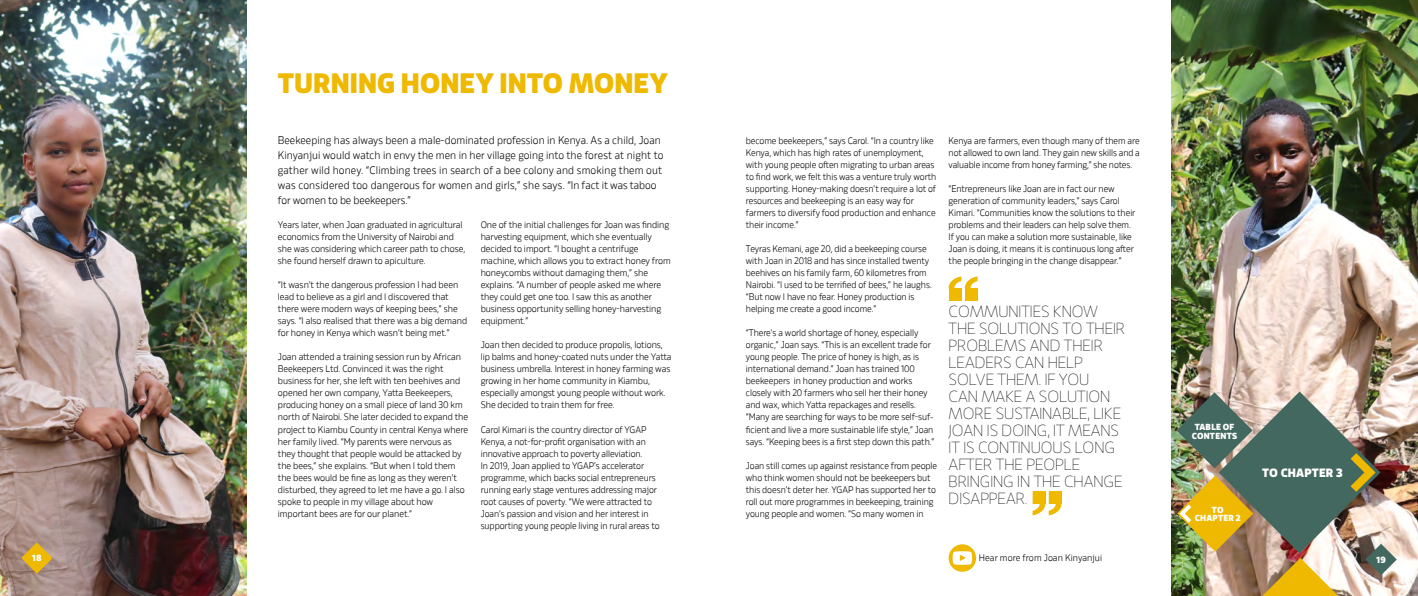
<style>
.page{position:relative;width:1418px;height:596px;background:#fff}
.page>*{position:absolute;margin:0;border:0;box-sizing:border-box;transform-origin:0 0}
.t1{font:700 28px "Gloriola";letter-spacing:-.005em;color:#eeb900}
.t2{font:100 16px/17px "Gloriola Display";letter-spacing:-.005em;color:#000}
.t3{font:700 12px "Gloriola";letter-spacing:.015em;color:#fff}
.t4{font:300 11px/15px "Rleud";letter-spacing:.005em;color:#000}
.t5{font:300 9.5px/12px "Rleud";letter-spacing:-.005em;color:#000}
.t6{font:700 9px "Gloriola";color:#fff}
.t7{font:700 8.8px/8.7px "Gloriola";letter-spacing:.025em;color:#fff;text-align:center}
</style>
<div class="page">
<img style="left:1171px;top:0;width:246px;height:595px">
<img style="left:0;top:0;width:247px;height:595px">
<svg style="left:21px;top:542px;width:32px;height:31px"></svg>
<img style="left:1176px;top:391px;width:220px;height:204px">
<svg style="left:948px;top:544px;width:28px;height:27px"></svg>
<svg style="left:948px;top:276px;width:29px;height:24px"></svg>
<svg style="left:1032px;top:491px;width:29px;height:24px"></svg>
<h1 class="t1" style="left:278px;top:66px;width:392px">TURNING HONEY INTO MONEY</h1>
<p class="t4" style="left:278px;top:132px;width:387px">Beekeeping has always been a male-dominated profession in Kenya. As a child, Joan Kinyanjui would watch in envy the men in her village going into the forest at night to gather wild honey. “Climbing trees in search of a bee colony and smoking them out was considered too dangerous for women and girls,” she says. “In fact it was taboo for women to be beekeepers.”</p>
<p class="t5" style="left:746px;top:134px;width:192px">become beekeepers,” says Carol. “In a country like Kenya, which has high rates of unemployment, with young people often migrating to urban areas to find work, we felt this was a venture truly worth supporting. Honey-making doesn’t require a lot of resources and beekeeping is an easy way for farmers to diversify food production and enhance their income.”</p>
<p class="t5" style="left:746px;top:242px;width:187px">Teyras Kemani, age 20, did a beekeeping course with Joan in 2018 and has since installed twenty beehives on his family farm, 60 kilometres from Nairobi. “I used to be terrified of bees,” he laughs. “But now I have no fear. Honey production is helping me create a good income.”</p>
<p class="t5" style="left:746px;top:326px;width:190px">“There’s a world shortage of honey, especially organic,” Joan says. “This is an excellent trade for young people. The price of honey is high, as is international demand.” Joan has trained 100 beekeepers in honey production and works closely with 20 farmers who sell her their honey and wax, which Yatta repackages and resells. “Many are searching for ways to be more self-suf&shy;ficient and live a more sustainable life style,” Joan says. “Keeping bees is a first step down this path.”</p>
<p class="t5" style="left:746px;top:458px;width:193px">Joan still comes up against resistance from people who think women should not be beekeepers but this doesn’t deter her. YGAP has supported her to roll out more programmes in beekeeping, training young people and women. “So many women in</p>
<p class="t5" style="left:480px;top:218px;width:192px">One of the initial challenges for Joan was finding harvesting equipment, which she eventually decided to import. “I bought a centrifuge machine, which allows you to extract honey from honeycombs without damaging them,” she explains. “A number of people asked me where they could get one too. I saw this as another business opportunity selling honey-harvesting equipment.”</p>
<p class="t5" style="left:480px;top:338px;width:192px">Joan then decided to produce propolis, lotions, lip balms and honey-coated nuts under the Yatta business umbrella. Interest in honey farming was growing in her home community in Kiambu, especially amongst young people without work.<br>She decided to train them for free.</p>
<p class="t5" style="left:480px;top:422px;width:180px">Carol Kimari is the country director of YGAP Kenya, a not-for-profit organisation with an innovative approach to poverty alleviation.<br>In 2019, Joan applied to YGAP’s accelerator programme, which backs social entrepreneurs running early stage ventures addressing major root causes of poverty. “We were attracted to Joan’s passion and vision and her interest in supporting young people living in rural areas to</p>
<p class="t5" style="left:278px;top:218px;width:189px">Years later, when Joan graduated in agricultural economics from the University of Nairobi and she was considering which career path to chose, she found herself drawn to apiculture.</p>
<p class="t5" style="left:278px;top:278px;width:191px">“It wasn’t the dangerous profession I had been lead to believe as a girl and I discovered that there were modern ways of keeping bees,” she says. “I also realised that there was a big demand for honey in Kenya which wasn’t being met.”</p>
<p class="t5" style="left:278px;top:350px;width:192px">Joan attended a training session run by African Beekeepers Ltd. Convinced it was the right business for her, she left with ten beehives and opened her own company, Yatta Beekeepers, producing honey on a small piece of land 30 km north of Nairobi. She later decided to expand the project to Kiambu County in central Kenya where her family lived. “My parents were nervous as they thought that people would be attacked by the bees,” she explains. “But when I told them the bees would be fine as long as they weren’t disturbed, they agreed to let me have a go. I also spoke to people in my village about how important bees are for our planet.”</p>
<p class="t5" style="left:948px;top:134px;width:193px;text-align:justify">Kenya are farmers, even though many of them are not allowed to own land. They gain new skills and a valuable income from honey farming,” she notes.</p>
<p class="t5" style="left:948px;top:182px;width:188px">“Entrepreneurs like Joan are in fact our new generation of community leaders,” says Carol Kimari. “Communities know the solutions to their problems and their leaders can help solve them.<br>If you can make a solution more sustainable, like Joan is doing, it means it is continuous long after the people bringing in the change disappear.”</p>
<h2 class="t2" style="left:948px;top:302px;width:178px">COMMUNITIES KNOW<br>THE SOLUTIONS TO THEIR<br>PROBLEMS AND THEIR<br>LEADERS CAN HELP<br>SOLVE THEM. IF YOU<br>CAN MAKE A SOLUTION<br>MORE SUSTAINABLE, LIKE<br>JOAN IS DOING, IT MEANS<br>IT IS CONTINUOUS LONG<br>AFTER THE PEOPLE<br>BRINGING IN THE CHANGE<br>DISAPPEAR.</h2>
<p class="t7" style="left:1191px;top:423px;width:47px">TABLE OF<br>CONTENTS</p>
<p class="t7" style="left:1194px;top:505px;width:48px">TO<br>CHAPTER 2</p>
<p class="t3" style="left:1262px;top:465px;width:82px">TO CHAPTER 3</p>
<p class="t5" style="left:978px;top:551px;width:125px">Hear more from Joan Kinyanjui</p>
<p class="t6" style="left:32px;top:552px;width:11px">18</p>
<p class="t6" style="left:1376px;top:554px;width:11px">19</p>
</div>
